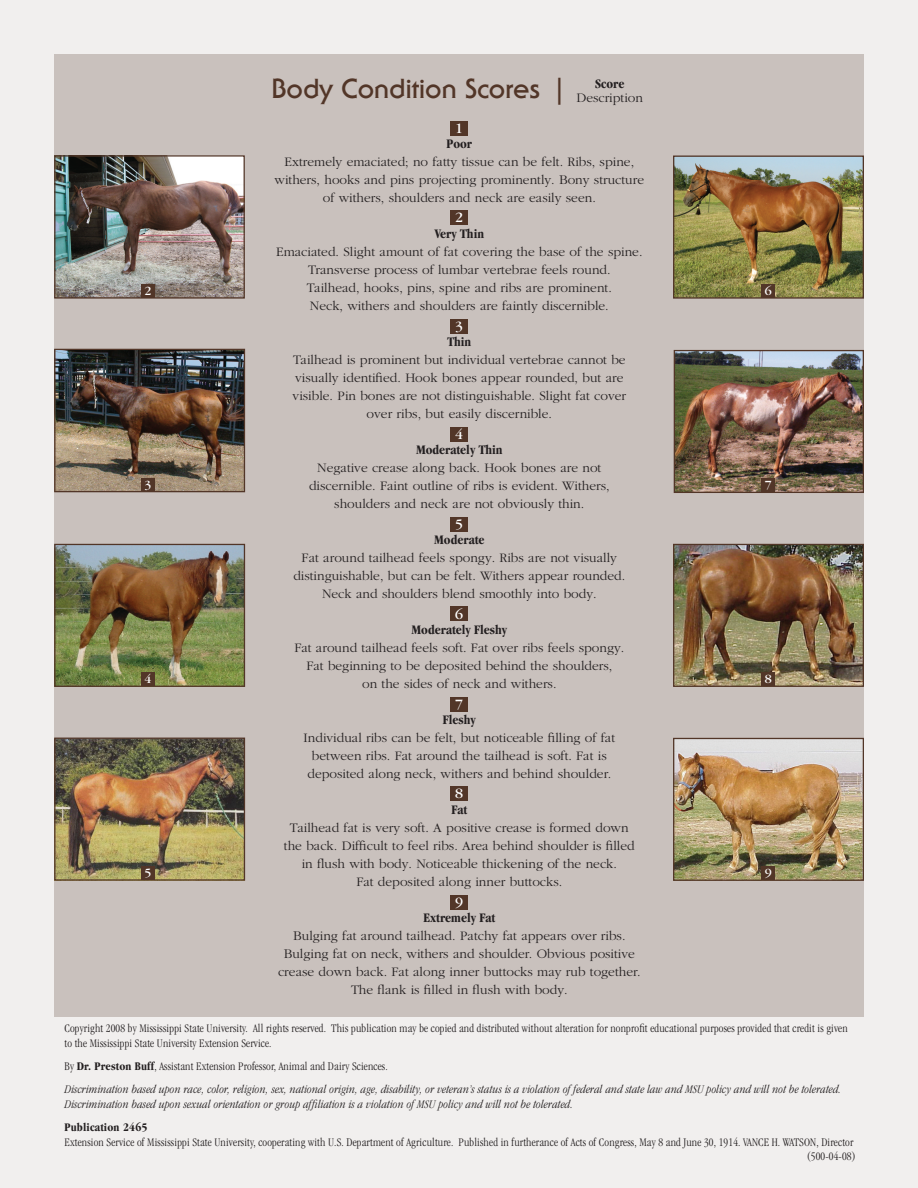
<style>
.page{position:relative;width:918px;height:1188px;background:#f1efee}
.page>*{position:absolute;margin:0;border:0;box-sizing:border-box;transform-origin:0 0}
.t1{font:700 27px "Serif Gothic Std";color:#523628}
.t2{font:15px "Garamond";color:#fff}
.t3{font:300 13.5px/18px "Garamond";color:#231f20;text-align:center}
.t4{font:700 condensed 13.5px "Garamond";color:#231f20}
.t5{font:13.05px "Garamond";color:#fff}
.t6{font:300 condensed 12px/14.4px "Garamond";letter-spacing:.015em;color:#231f20}
.t7{font:italic 300 condensed 12px/23.4px "Garamond";letter-spacing:.015em;color:#231f20}
.t8{font:700 condensed 12px "Garamond";letter-spacing:.015em;color:#231f20}
.s1{font-style:normal}
.s2{font-weight:700;font-style:normal}
</style>
<div class="page">
<div style="left:54px;top:55px;width:810px;height:962px;background:#c9c1bd"></div>
<div style="left:450px;top:121px;width:18px;height:15px;background:#523628"></div>
<div style="left:450px;top:210px;width:18px;height:15px;background:#523628"></div>
<div style="left:450px;top:319px;width:18px;height:15px;background:#523628"></div>
<div style="left:450px;top:427px;width:18px;height:15px;background:#523628"></div>
<div style="left:450px;top:517px;width:18px;height:15px;background:#523628"></div>
<div style="left:450px;top:606px;width:18px;height:15px;background:#523628"></div>
<div style="left:450px;top:697px;width:18px;height:15px;background:#523628"></div>
<div style="left:450px;top:786px;width:18px;height:15px;background:#523628"></div>
<div style="left:450px;top:895px;width:18px;height:15px;background:#523628"></div>
<img style="left:56px;top:157px;width:187px;height:140px">
<div style="left:54px;top:155px;width:191px;height:144px;border:1px solid #523628"></div>
<div style="left:141px;top:284px;width:13px;height:13px;background:#523628"></div>
<img style="left:56px;top:351px;width:187px;height:139px">
<div style="left:54px;top:349px;width:191px;height:143px;border:1px solid #523628"></div>
<div style="left:141px;top:478px;width:13px;height:13px;background:#523628"></div>
<img style="left:56px;top:546px;width:187px;height:139px">
<div style="left:54px;top:544px;width:191px;height:143px;border:1px solid #523628"></div>
<div style="left:141px;top:673px;width:13px;height:13px;background:#523628"></div>
<img style="left:56px;top:740px;width:187px;height:139px">
<div style="left:54px;top:738px;width:191px;height:143px;border:1px solid #523628"></div>
<div style="left:141px;top:866px;width:13px;height:14px;background:#523628"></div>
<img style="left:675px;top:158px;width:187px;height:139px">
<div style="left:673px;top:156px;width:191px;height:143px;border:1px solid #523628"></div>
<div style="left:762px;top:284px;width:13px;height:13px;background:#523628"></div>
<img style="left:676px;top:352px;width:186px;height:139px">
<div style="left:674px;top:350px;width:190px;height:143px;border:1px solid #523628"></div>
<div style="left:762px;top:479px;width:13px;height:13px;background:#523628"></div>
<img style="left:675px;top:546px;width:187px;height:139px">
<div style="left:673px;top:544px;width:191px;height:143px;border:1px solid #523628"></div>
<div style="left:762px;top:673px;width:13px;height:13px;background:#523628"></div>
<img style="left:675px;top:740px;width:187px;height:139px">
<div style="left:673px;top:738px;width:191px;height:143px;border:1px solid #523628"></div>
<div style="left:762px;top:867px;width:13px;height:13px;background:#523628"></div>
<h1 class="t1" style="left:272px;top:72px;width:354px">Body Condition Scores | <sup>Score</sup></h1>
<p class="t3" style="left:576px;top:89px;width:68px">Description</p>
<p class="t2" style="left:455px;top:120px;width:9px">1</p>
<p class="t5" style="left:144px;top:284px;width:8px">2</p>
<p class="t5" style="left:144px;top:478px;width:8px">3</p>
<p class="t5" style="left:144px;top:672px;width:8px">4</p>
<p class="t5" style="left:144px;top:866px;width:8px">5</p>
<p class="t4" style="left:447px;top:136px;width:27px">Poor</p>
<p class="t3" style="left:275px;top:153px;width:371px">Extremely emaciated; no fatty tissue can be felt. Ribs, spine, withers, hooks and pins projecting prominently. Bony structure of withers, shoulders and neck are easily seen.</p>
<p class="t4" style="left:435px;top:226px;width:51px">Very Thin</p>
<p class="t3" style="left:276px;top:243px;width:368px">Emaciated. Slight amount of fat covering the base of the spine.<br>Transverse process of lumbar vertebrae feels round.<br>Tailhead, hooks, pins, spine and ribs are prominent.<br>Neck, withers and shoulders are faintly discernible.</p>
<p class="t4" style="left:447px;top:334px;width:26px">Thin</p>
<p class="t3" style="left:293px;top:351px;width:335px">Tailhead is prominent but individual vertebrae cannot be visually identified. Hook bones appear rounded, but are visible. Pin bones are not distinguishable. Slight fat cover over ribs, but easily discernible.</p>
<p class="t4" style="left:416px;top:442px;width:88px">Moderately Thin</p>
<p class="t3" style="left:309px;top:459px;width:302px">Negative crease along back. Hook bones are not discernible. Faint outline of ribs is evident. Withers, shoulders and neck are not obviously thin.</p>
<p class="t4" style="left:434px;top:532px;width:52px">Moderate</p>
<p class="t3" style="left:293px;top:549px;width:333px">Fat around tailhead feels spongy. Ribs are not visually distinguishable, but can be felt. Withers appear rounded.<br>Neck and shoulders blend smoothly into body.</p>
<p class="t4" style="left:412px;top:622px;width:97px">Moderately Fleshy</p>
<p class="t3" style="left:294px;top:639px;width:331px">Fat around tailhead feels soft. Fat over ribs feels spongy.<br>Fat beginning to be deposited behind the shoulders,<br>on the sides of neck and withers.</p>
<p class="t4" style="left:443px;top:712px;width:34px">Fleshy</p>
<p class="t3" style="left:304px;top:729px;width:313px">Individual ribs can be felt, but noticeable filling of fat between ribs. Fat around the tailhead is soft. Fat is deposited along neck, withers and behind shoulder.</p>
<p class="t4" style="left:451px;top:802px;width:17px">Fat</p>
<p class="t3" style="left:284px;top:819px;width:352px">Tailhead fat is very soft. A positive crease is formed down the back. Difficult to feel ribs. Area behind shoulder is filled in flush with body. Noticeable thickening of the neck.<br>Fat deposited along inner buttocks.</p>
<p class="t4" style="left:424px;top:910px;width:73px">Extremely Fat</p>
<p class="t3" style="left:278px;top:927px;width:364px">Bulging fat around tailhead. Patchy fat appears over ribs.<br>Bulging fat on neck, withers and shoulder. Obvious positive crease down back. Fat along inner buttocks may rub together.<br>The flank is filled in flush with body.</p>
<p class="t2" style="left:455px;top:210px;width:9px">2</p>
<p class="t2" style="left:455px;top:318px;width:9px">3</p>
<p class="t2" style="left:455px;top:427px;width:9px">4</p>
<p class="t2" style="left:455px;top:517px;width:9px">5</p>
<p class="t2" style="left:455px;top:606px;width:9px">6</p>
<p class="t2" style="left:455px;top:697px;width:9px">7</p>
<p class="t2" style="left:455px;top:786px;width:9px">8</p>
<p class="t2" style="left:455px;top:894px;width:9px">9</p>
<p class="t5" style="left:765px;top:284px;width:8px">6</p>
<p class="t5" style="left:765px;top:479px;width:8px">7</p>
<p class="t5" style="left:765px;top:672px;width:8px">8</p>
<p class="t5" style="left:765px;top:866px;width:8px">9</p>
<p class="t6" style="left:64px;top:1021px;width:785px">Copyright 2008 by Mississippi State University. All rights reserved. This publication may be copied and distributed without alteration for nonprofit educational purposes provided that credit is given to the Mississippi State University Extension Service.</p>
<p class="t7" style="left:64px;top:1055px;width:778px"><span class="s1">By</span> <span class="s2">Dr. Preston Buff</span><span class="s1">, Assistant Extension Professor, Animal and Dairy Sciences.<br></span>Discrimination based upon race, color, religion, sex, national origin, age, disability, or veteran’s status is a violation of federal and state law and MSU policy and will not be tolerated.</p>
<p class="t7" style="left:64px;top:1092px;width:510px">Discrimination based upon sexual orientation or group affiliation is a violation of MSU policy and will not be tolerated.</p>
<p class="t8" style="left:64px;top:1121px;width:85px">Publication 2465</p>
<p class="t6" style="left:64px;top:1135px;width:793px;text-align:right">Extension Service of Mississippi State University, cooperating with U.S. Department of Agriculture. Published in furtherance of Acts of Congress, May 8 and June 30, 1914. VANCE H. WATSON, Director (500-04-08)</p>
</div>
